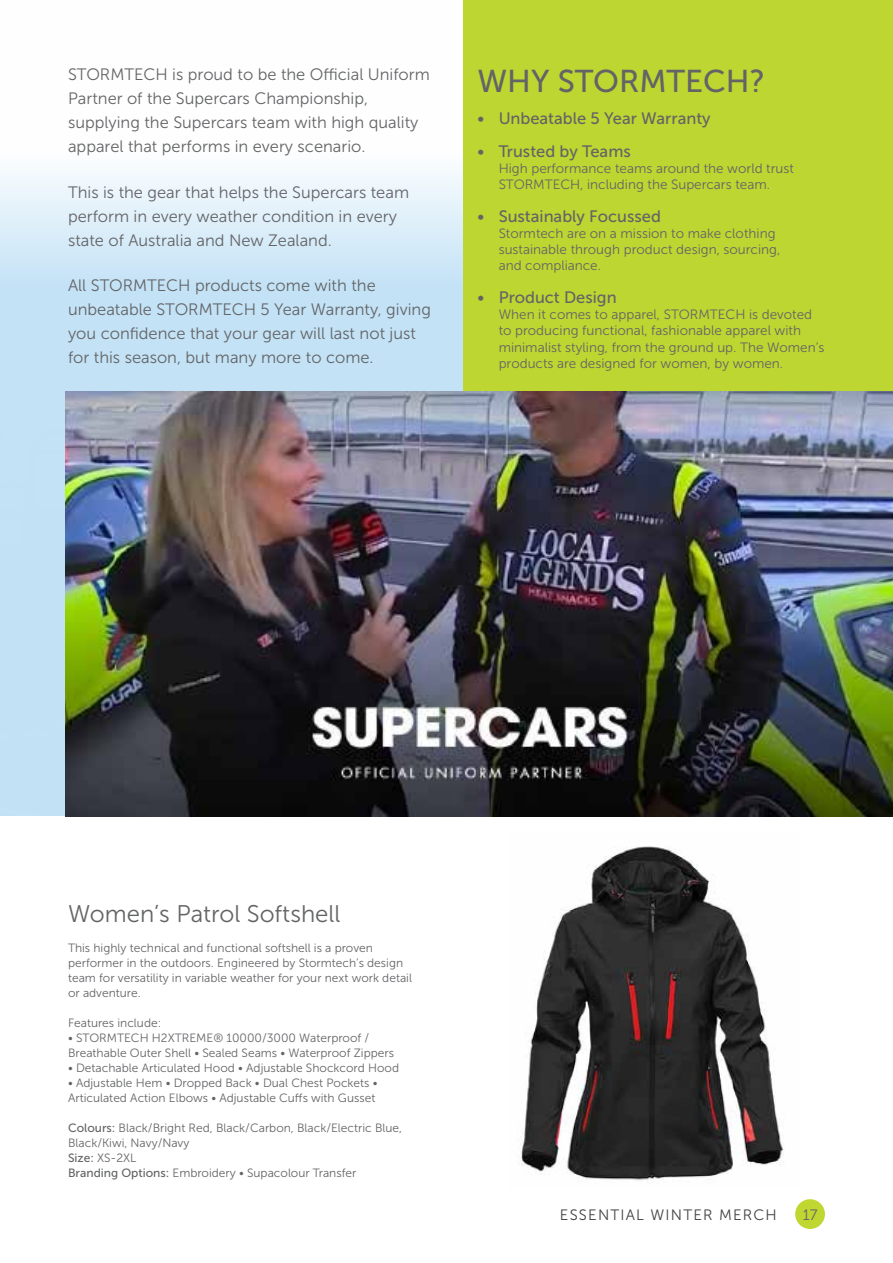
<style>
.page{position:relative;width:893px;height:1263px;background:#fff}
.page>*{position:absolute;margin:0;border:0;box-sizing:border-box;transform-origin:0 0}
.t1{font:31.5px "Museo Sans 500";color:#636466}
.t2{font:24px "Museo Sans 300";color:#636466}
.t3{font:16.5px/24px "Museo Sans 300";color:#636466}
.t4{font:16.5px "Museo Sans 500";color:#636466}
.t5{font:15px "Museo Sans 300";letter-spacing:.08em;color:#414142}
.t6{font:15px "Museo Sans 300";color:#636466}
.t7{font:13.5px/16.2px "Museo Sans 300";color:#636466}
.t8{font:12px/15px "Museo Sans 300";color:#636466}
.s1{font-family:"Museo Sans 500"}
</style>
<div class="page">
<svg style="left:147px;top:172px;width:316px;height:220px;background:#cfe7f7"></svg>
<img style="left:0;top:172px;width:147px;height:644px">
<img style="left:519px;top:846px;width:265px;height:334px">
<div style="left:795px;top:1199px;width:30px;height:30px;background:#bfd730;border-radius:50%"></div>
<div style="left:463px;top:0;width:430px;height:395px;background:#bdd631"></div>
<img style="left:66px;top:392px;width:827px;height:425px">
<h3 class="t3" style="left:68px;top:63px;width:363px">STORMTECH is proud to be the Official Uniform Partner of the Supercars Championship, supplying the Supercars team with high quality apparel that performs in every scenario.</h3>
<h3 class="t3" style="left:68px;top:180px;width:343px">This is the gear that helps the Supercars team perform in every weather condition in every state of Australia and New Zealand.</h3>
<h3 class="t3" style="left:68px;top:273px;width:364px">All STORMTECH products come with the unbeatable STORMTECH 5 Year Warranty, giving you confidence that your gear will last not just for this season, but many more to come.</h3>
<h1 class="t1" style="left:477px;top:64px;width:289px">WHY STORMTECH?</h1>
<h3 class="t4" style="left:477px;top:109px;width:235px">• Unbeatable 5 Year Warranty</h3>
<h3 class="t4" style="left:477px;top:142px;width:155px">• Trusted by Teams</h3>
<p class="t7" style="left:499px;top:160px;width:297px">High performance teams around the world trust<br>STORMTECH, including the Supercars team.</p>
<h3 class="t4" style="left:477px;top:207px;width:185px">• Sustainably Focussed</h3>
<p class="t7" style="left:499px;top:225px;width:283px">Stormtech are on a mission to make clothing sustainable through product design, sourcing, and compliance.</p>
<h3 class="t4" style="left:477px;top:288px;width:141px">• Product Design</h3>
<p class="t7" style="left:499px;top:306px;width:327px">When it comes to apparel, STORMTECH is devoted to producing functional, fashionable apparel with minimalist styling, from the ground up. The Women’s products are designed for women, by women.</p>
<h2 class="t2" style="left:68px;top:900px;width:274px">Women’s Patrol Softshell</h2>
<p class="t8" style="left:68px;top:940px;width:345px">This highly technical and functional softshell is a proven performer in the outdoors. Engineered by Stormtech’s design team for versatility in variable weather for your next work detail or adventure.</p>
<p class="t8" style="left:68px;top:1015px;width:95px">Features include:</p>
<p class="t8" style="left:68px;top:1030px;width:328px">• STORMTECH H2XTREME® 10000/3000 Waterproof /<br>Breathable Outer Shell • Sealed Seams • Waterproof Zippers</p>
<p class="t8" style="left:68px;top:1060px;width:333px">• Detachable Articulated Hood • Adjustable Shockcord Hood</p>
<p class="t8" style="left:68px;top:1075px;width:311px">• Adjustable Hem • Dropped Back • Dual Chest Pockets •<br>Articulated Action Elbows • Adjustable Cuffs with Gusset</p>
<p class="t8" style="left:68px;top:1120px;width:336px"><span class="s1">Colours:</span> Black/Bright Red, Black/Carbon, Black/Electric Blue, Black/Kiwi, Navy/Navy<br><span class="s1">Size:</span> XS-2XL<br><span class="s1">Branding Options:</span> Embroidery • Supacolour Transfer</p>
<p class="t5" style="left:560px;top:1206px;width:218px">ESSENTIAL WINTER MERCH</p>
<p class="t6" style="left:803px;top:1206px;width:16px">17</p>
</div>
